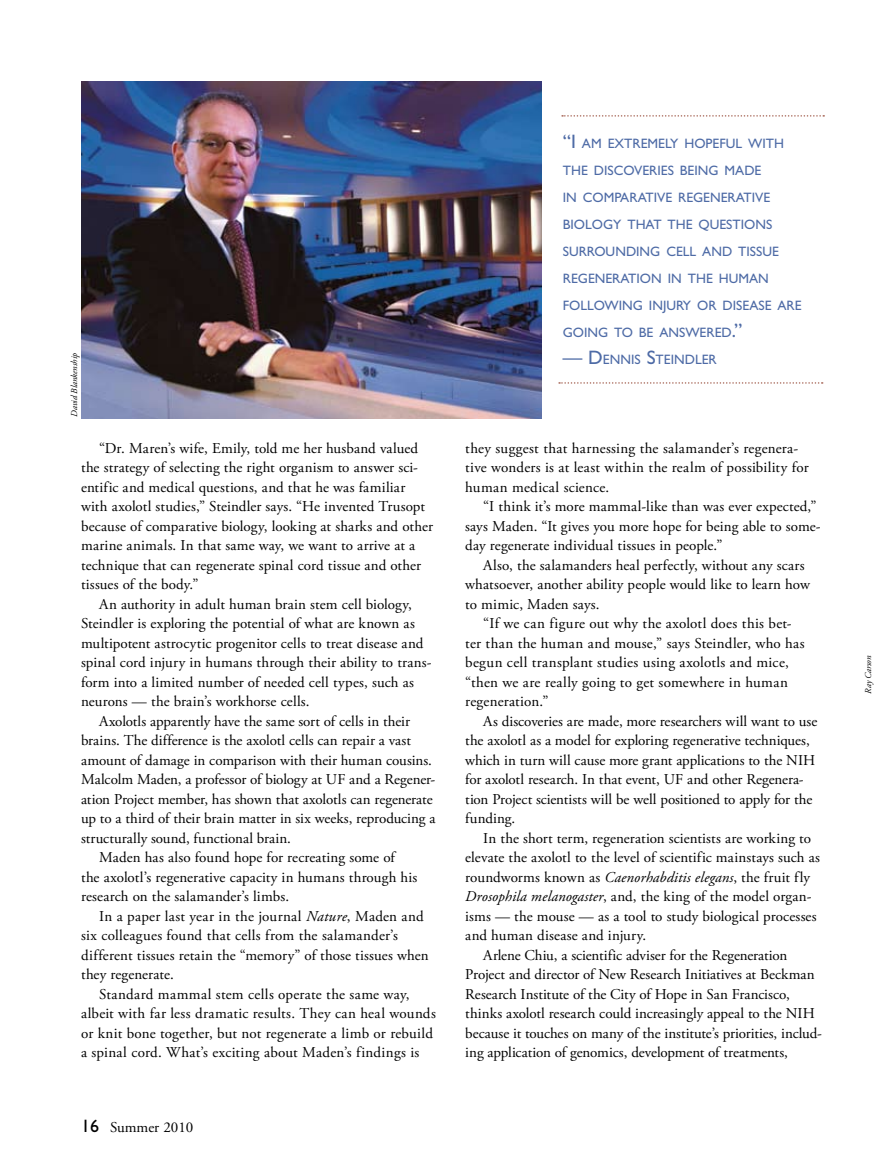
<style>
.page{position:relative;width:878px;height:1161px;background:#fff}
.page>*{position:absolute;margin:0;border:0;box-sizing:border-box;transform-origin:0 0}
.t1{font:15px/19.5px "Adobe Garamond Pro";letter-spacing:.005em;color:#000}
.t2{font:15px "Adobe Garamond Pro";letter-spacing:.025em;color:#000}
.t3{font:15px "Adobe Garamond";color:#000}
.t4{font:13.65px/27px "Gill Sans";color:#4e6ba6}
.t5{font:italic 9px "Adobe Garamond Pro";letter-spacing:-.005em;color:#000}
.s1{font-style:italic}
.s2{font-family:"Gill Sans";font-size:18px}
.s3{font-size:19.5px}
</style>
<div class="page">
<svg style="left:562px;top:115px;width:262px;height:2px"></svg>
<svg style="left:559px;top:382px;width:263px;height:2px"></svg>
<img style="left:82px;top:81px;width:460px;height:337px">
<p class="t5" style="left:69px;top:417px;width:67px;rotate:-90deg">David Blankenship</p>
<p class="t1" style="left:81px;top:439px;width:353px;text-indent:18px">“Dr. Maren’s wife, Emily, told me her husband valued the strategy of selecting the right organism to answer sci&shy;entific and medical questions, and that he was familiar with axolotl studies,” Steindler says. “He invented Trusopt because of comparative biology, looking at sharks and other marine animals. In that same way, we want to arrive at a technique that can regenerate spinal cord tissue and other tissues of the body.”</p>
<p class="t1" style="left:81px;top:595px;width:352px;text-indent:18px">An authority in adult human brain stem cell biology, Steindler is exploring the potential of what are known as multipotent astrocytic progenitor cells to treat disease and spinal cord injury in humans through their ability to trans&shy;form into a limited number of needed cell types, such as neurons — the brain’s workhorse cells.</p>
<p class="t1" style="left:99px;top:712px;width:312px">Axolotls apparently have the same sort of cells in their</p>
<p class="t1" style="left:81px;top:731px;width:331px">brains. The difference is the axolotl cells can repair a vast</p>
<p class="t1" style="left:81px;top:751px;width:352px">amount of damage in comparison with their human cousins.</p>
<p class="t1" style="left:81px;top:770px;width:356px">Malcolm Maden, a professor of biology at UF and a Regener-</p>
<p class="t1" style="left:81px;top:790px;width:353px">ation Project member, has shown that axolotls can regenerate</p>
<p class="t1" style="left:81px;top:809px;width:356px">up to a third of their brain matter in six weeks, reproducing a</p>
<p class="t1" style="left:81px;top:829px;width:211px">structurally sound, functional brain.</p>
<p class="t1" style="left:99px;top:848px;width:297px">Maden has also found hope for recreating some of</p>
<p class="t1" style="left:81px;top:868px;width:338px">the axolotl’s regenerative capacity in humans through his</p>
<p class="t1" style="left:81px;top:887px;width:209px">research on the salamander’s limbs.</p>
<p class="t1" style="left:99px;top:907px;width:326px">In a paper last year in the journal <span class="s1">Nature</span>, Maden and</p>
<p class="t1" style="left:81px;top:926px;width:318px">six colleagues found that cells from the salamander’s</p>
<p class="t1" style="left:81px;top:946px;width:349px">different tissues retain the “memory” of those tissues when</p>
<p class="t1" style="left:81px;top:965px;width:94px">they regenerate.</p>
<p class="t1" style="left:99px;top:985px;width:312px">Standard mammal stem cells operate the same way,</p>
<p class="t2" style="left:81px;top:1005px;width:356px">albeit with far less dramatic results. They can heal wounds</p>
<p class="t1" style="left:81px;top:1024px;width:353px">or knit bone together, but not regenerate a limb or rebuild</p>
<p class="t1" style="left:81px;top:1043px;width:340px">a spinal cord. What’s exciting about Maden’s findings is</p>
<p class="t3" style="left:81px;top:1119px;width:114px"><span class="s2">16</span> Summer 2010</p>
<p class="t4" style="left:562px;top:130px;width:240px"><span class="s3">“I</span> AM EXTREMELY HOPEFUL WITH<br>THE DISCOVERIES BEING MADE<br>IN COMPARATIVE REGENERATIVE<br>BIOLOGY THAT THE QUESTIONS<br>SURROUNDING CELL AND TISSUE<br>REGENERATION IN THE HUMAN<br>FOLLOWING INJURY OR DISEASE ARE<br>GOING TO BE ANSWERED<span class="s3">.”</span></p>
<p class="t4" style="left:562px;top:346px;width:155px"><span class="s3">— D</span>ENNIS <span class="s3">S</span>TEINDLER</p>
<p class="t1" style="left:465px;top:439px;width:345px">they suggest that harnessing the salamander’s regenera&shy;tive wonders is at least within the realm of possibility for human medical science.</p>
<p class="t1" style="left:465px;top:497px;width:357px;text-indent:18px">“I think it’s more mammal-like than was ever expected,” says Maden. “It gives you more hope for being able to some&shy;day regenerate individual tissues in people.”</p>
<p class="t1" style="left:465px;top:556px;width:346px;text-indent:18px">Also, the salamanders heal perfectly, without any scars whatsoever, another ability people would like to learn how to mimic, Maden says.</p>
<p class="t1" style="left:465px;top:614px;width:341px;text-indent:18px">“If we can figure out why the axolotl does this bet&shy;ter than the human and mouse,” says Steindler, who has begun cell transplant studies using axolotls and mice, “then we are really going to get somewhere in human regeneration.”</p>
<p class="t1" style="left:465px;top:712px;width:353px;text-indent:18px">As discoveries are made, more researchers will want to use the axolotl as a model for exploring regenerative techniques, which in turn will cause more grant applications to the NIH for axolotl research. In that event, UF and other Regenera&shy;tion Project scientists will be well positioned to apply for the funding.</p>
<p class="t1" style="left:483px;top:829px;width:329px">In the short term, regeneration scientists are working to</p>
<p class="t1" style="left:465px;top:848px;width:356px">elevate the axolotl to the level of scientific mainstays such as</p>
<p class="t1" style="left:465px;top:868px;width:346px">roundworms known as <span class="s1">Caenorhabditis elegans</span>, the fruit fly</p>
<p class="t1" style="left:465px;top:887px;width:348px"><span class="s1">Drosophila melanogaster</span>, and, the king of the model organ-</p>
<p class="t1" style="left:465px;top:907px;width:353px">isms — the mouse — as a tool to study biological processes</p>
<p class="t1" style="left:465px;top:926px;width:182px">and human disease and injury.</p>
<p class="t1" style="left:483px;top:946px;width:306px">Arlene Chiu, a scientific adviser for the Regeneration</p>
<p class="t1" style="left:465px;top:965px;width:351px">Project and director of New Research Initiatives at Beckman</p>
<p class="t1" style="left:465px;top:985px;width:326px">Research Institute of the City of Hope in San Francisco,</p>
<p class="t1" style="left:465px;top:1004px;width:351px">thinks axolotl research could increasingly appeal to the NIH</p>
<p class="t1" style="left:465px;top:1024px;width:358px">because it touches on many of the institute’s priorities, includ-</p>
<p class="t1" style="left:465px;top:1043px;width:324px">ing application of genomics, development of treatments,</p>
<p class="t5" style="left:863px;top:694px;width:40px;rotate:-90deg">Ray Carson</p>
</div>
